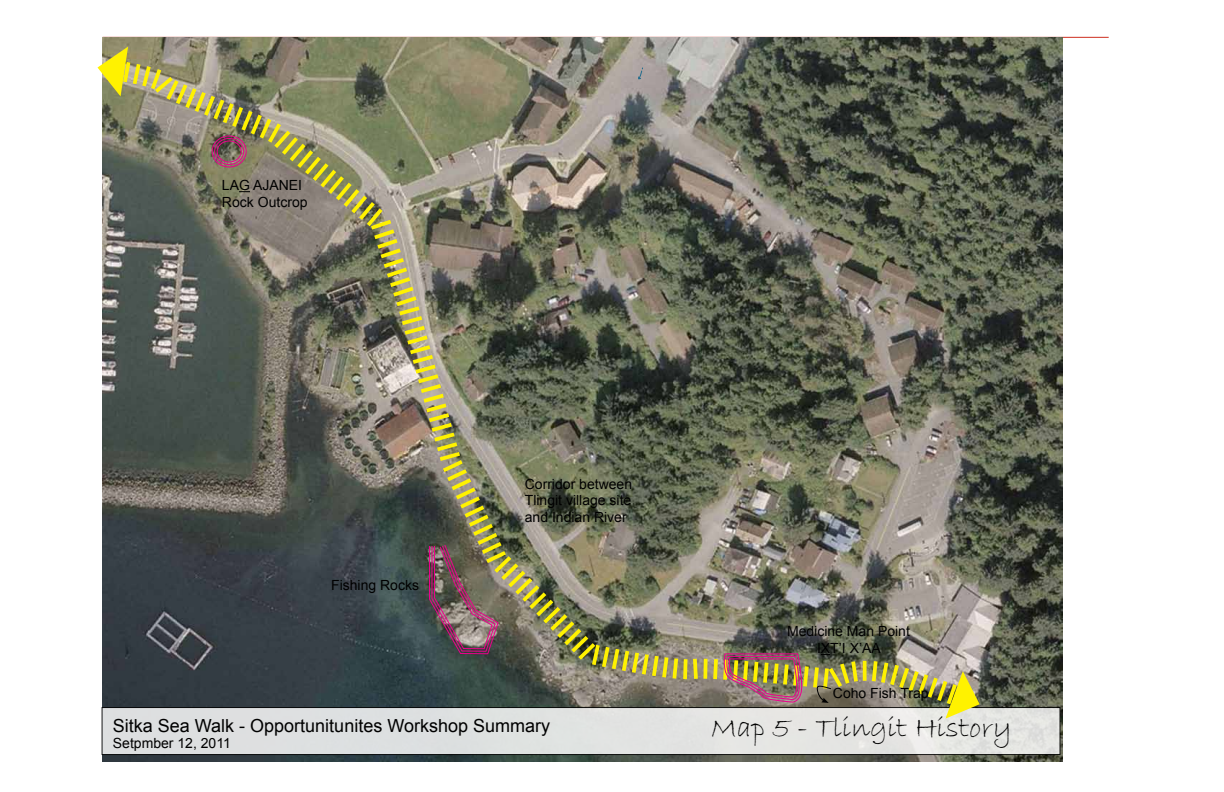
<style>
.page{position:relative;width:1224px;height:792px;background:#fff}
.page>*{position:absolute;margin:0;border:0;box-sizing:border-box;transform-origin:0 0}
.t1{font:30px "Bradley Hand ITC";color:#000}
.t2{font:18px "Arial";color:#000}
.t3{font:14px/16.8px "Arial";color:#000;text-align:center}
</style>
<div class="page">
<hr style="left:103px;top:37px;width:1006px;height:1px;background:#cd2e1e">
<img style="left:103px;top:37px;width:959px;height:725px">
<div style="left:102px;top:708px;width:958px;height:47px;background:#dfe2e1"></div>
<div style="left:102px;top:707px;width:958px;height:48px;border:1px solid #000"></div>
<img style="left:111px;top:56px;width:858px;height:656px">
<svg style="left:98px;top:47px;width:30px;height:49px"></svg>
<svg style="left:946px;top:671px;width:34px;height:48px"></svg>
<div style="left:212px;top:136px;width:35px;height:32px;border:1px solid #ec008c;border-radius:50%"></div>
<div style="left:214px;top:138px;width:30px;height:27px;border:1px solid #ec008c;border-radius:50%"></div>
<div style="left:217px;top:140px;width:25px;height:23px;border:1px solid #ec008c;border-radius:50%"></div>
<img style="left:428px;top:544px;width:71px;height:111px">
<img style="left:722px;top:653px;width:80px;height:50px">
<svg style="left:816px;top:685px;width:16px;height:18px"></svg>
<p class="t3" style="left:222px;top:177px;width:87px;text-align:left">LAG AJANEI<br>Rock Outcrop</p>
<p class="t3" style="left:331px;top:577px;width:89px">Fishing Rocks</p>
<p class="t3" style="left:525px;top:476px;width:109px;text-align:justify">Corridor between Tlingit village site and Indian River</p>
<p class="t2" style="left:113px;top:714px;width:439px">Sitka Sea Walk - Opportunitunites Workshop Summary</p>
<p class="t3" style="left:113px;top:735px;width:120px">Setpmber 12, 2011</p>
<p class="t3" style="left:787px;top:623px;width:124px">Medicine Man Point<br>IXT’I X’AA</p>
<p class="t3" style="left:833px;top:684px;width:97px">Coho Fish Trap</p>
<h1 class="t1" style="left:711px;top:708px;width:302px">Map 5 - Tlingit History</h1>
</div>
